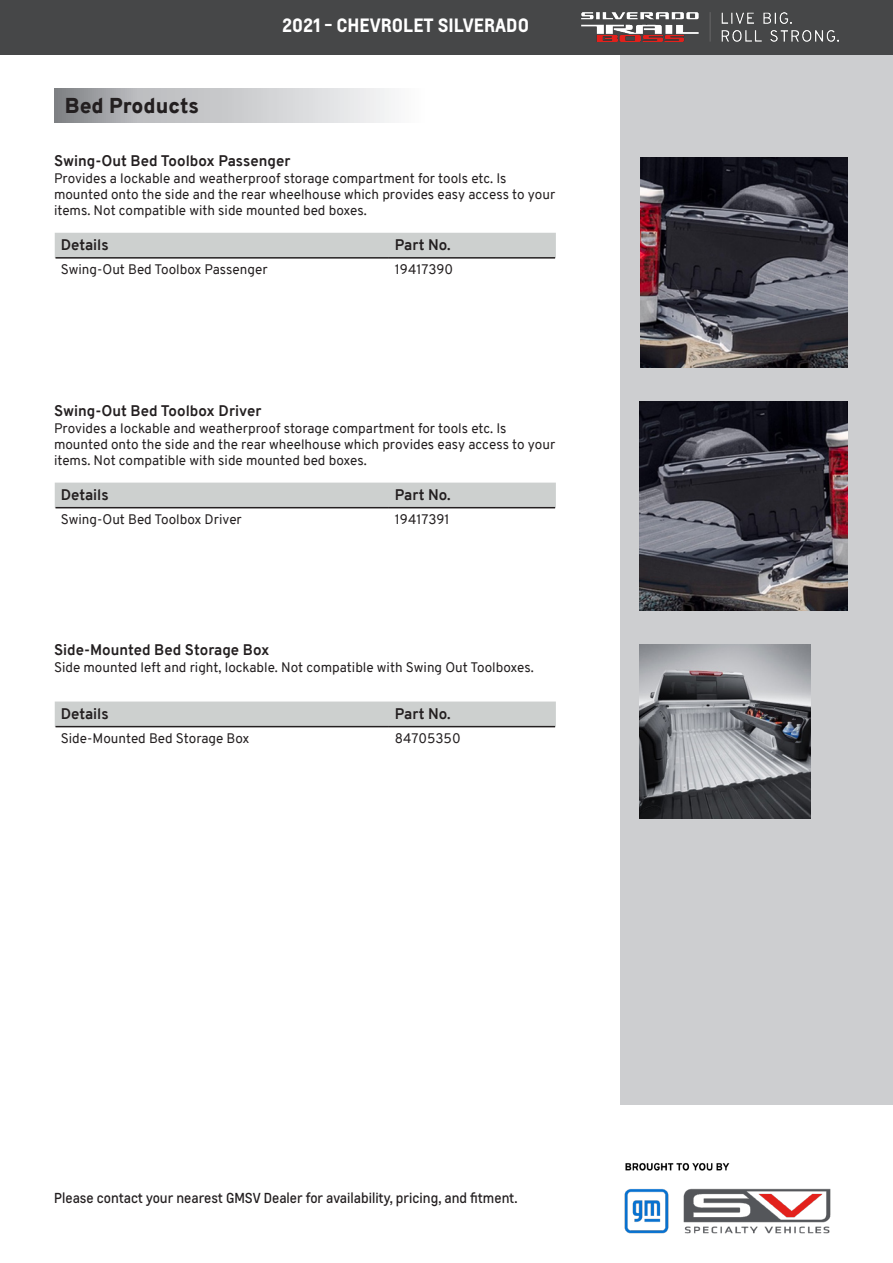
<style>
.page{position:relative;width:893px;height:1263px;background:#fff}
.page>*{position:absolute;margin:0;border:0;box-sizing:border-box;transform-origin:0 0}
.t1{font:900 21px "Overpass";color:#231f20}
.t2{font:700 18px "Louis Global 2";color:#fff}
.t3{font:700 15px "Overpass";color:#231f20}
.t4{font:13.5px/16.2px "Overpass";color:#231f20}
.t5{font:13.5px "Louis Global 2";color:#231f20}
</style>
<div class="page">
<div style="left:621px;top:19px;width:272px;height:1086px;background:#cdced0"></div>
<div style="left:0;top:0;width:893px;height:54px;background:#464748"></div>
<img style="left:624px;top:1162px;width:207px;height:72px">
<svg style="left:54px;top:89px;width:337px;height:34px;background:#c5c7c9"></svg>
<img style="left:581px;top:12px;width:258px;height:29px">
<div style="left:55px;top:483px;width:501px;height:25px;background:#cdd0cf"></div>
<hr style="left:56px;top:507px;width:333px;height:1px;background:#231f20">
<hr style="left:389px;top:507px;width:166px;height:1px;background:#231f20">
<img style="left:639px;top:401px;width:209px;height:210px">
<div style="left:55px;top:233px;width:501px;height:25px;background:#cdd0cf"></div>
<hr style="left:56px;top:257px;width:333px;height:2px;background:#231f20">
<hr style="left:389px;top:257px;width:166px;height:2px;background:#231f20">
<img style="left:641px;top:157px;width:206px;height:211px">
<svg style="left:55px;top:701px;width:501px;height:26px;background:#cdd0cf"></svg>
<hr style="left:56px;top:726px;width:333px;height:1px;background:#231f20">
<hr style="left:389px;top:726px;width:166px;height:1px;background:#231f20">
<img style="left:639px;top:644px;width:171px;height:174px">
<p class="t1" style="left:65px;top:91px;width:136px">Bed Products</p>
<p class="t2" style="left:282px;top:12px;width:248px">2021 - CHEVROLET SILVERADO</p>
<p class="t3" style="left:54px;top:150px;width:238px">Swing-Out Bed Toolbox Passenger</p>
<p class="t4" style="left:54px;top:170px;width:454px">Provides a lockable and weatherproof storage compartment for tools etc. Is</p>
<p class="t4" style="left:54px;top:186px;width:503px">mounted onto the side and the rear wheelhouse which provides easy access to your items. Not compatible with side mounted bed boxes.</p>
<p class="t3" style="left:61px;top:234px;width:49px">Details</p>
<p class="t3" style="left:395px;top:234px;width:57px">Part No.</p>
<p class="t4" style="left:61px;top:261px;width:208px">Swing-Out Bed Toolbox Passenger</p>
<p class="t4" style="left:395px;top:261px;width:60px">19417390</p>
<p class="t3" style="left:54px;top:400px;width:209px">Swing-Out Bed Toolbox Driver</p>
<p class="t4" style="left:54px;top:420px;width:454px">Provides a lockable and weatherproof storage compartment for tools etc. Is</p>
<p class="t4" style="left:54px;top:436px;width:503px">mounted onto the side and the rear wheelhouse which provides easy access to your items. Not compatible with side mounted bed boxes.</p>
<p class="t3" style="left:61px;top:484px;width:49px">Details</p>
<p class="t3" style="left:395px;top:484px;width:57px">Part No.</p>
<p class="t4" style="left:61px;top:511px;width:183px">Swing-Out Bed Toolbox Driver</p>
<p class="t4" style="left:395px;top:511px;width:56px">19417391</p>
<p class="t3" style="left:54px;top:639px;width:217px">Side-Mounted Bed Storage Box</p>
<p class="t4" style="left:54px;top:659px;width:481px">Side mounted left and right, lockable. Not compatible with Swing Out Toolboxes.</p>
<p class="t3" style="left:61px;top:703px;width:49px">Details</p>
<p class="t3" style="left:395px;top:703px;width:57px">Part No.</p>
<p class="t4" style="left:61px;top:730px;width:190px">Side-Mounted Bed Storage Box</p>
<p class="t4" style="left:395px;top:730px;width:67px">84705350</p>
<p class="t5" style="left:54px;top:1189px;width:465px">Please contact your nearest GMSV Dealer for availability, pricing, and fitment.</p>
</div>
